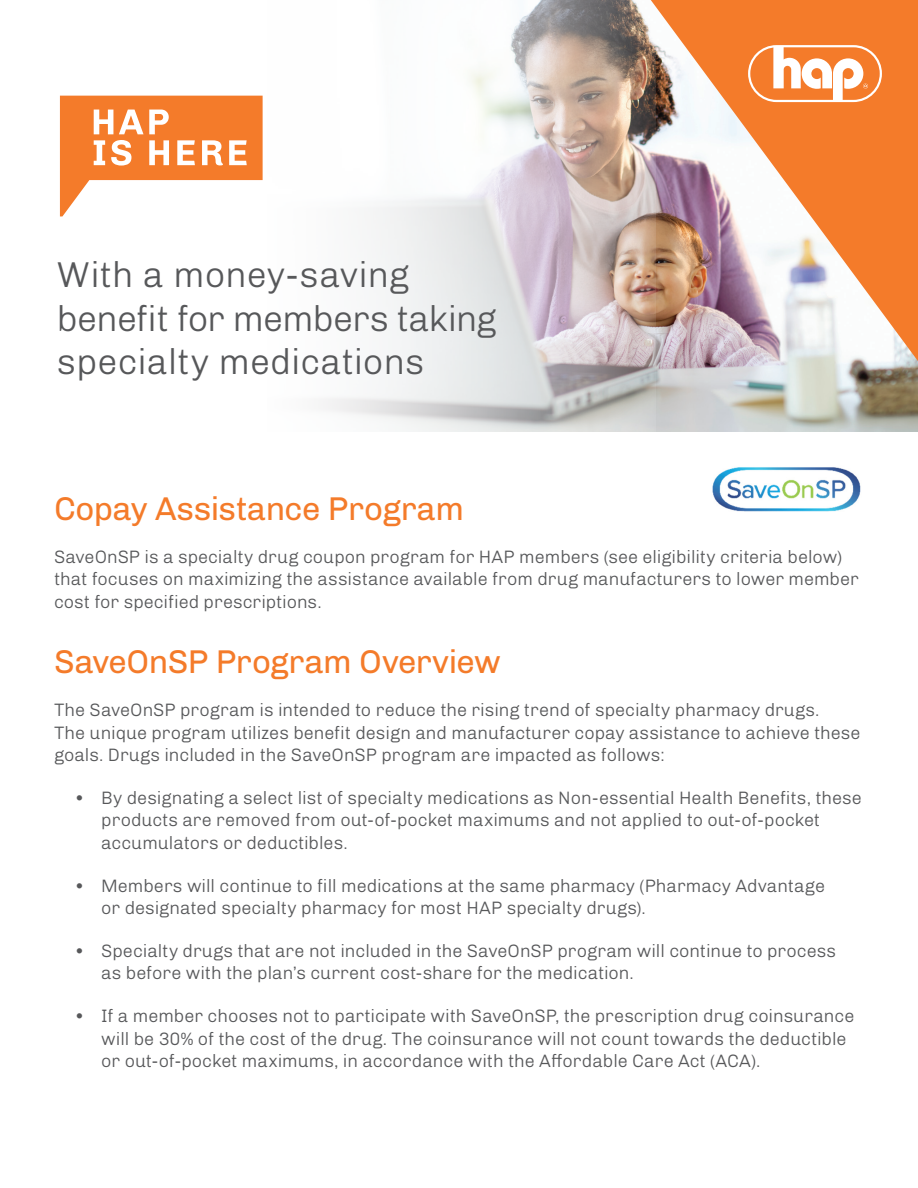
<style>
.page{position:relative;width:918px;height:1188px;background:#fff}
.page>*{position:absolute;margin:0;border:0;box-sizing:border-box;transform-origin:0 0}
.t1{font:300 36px/43.5px "Chivo";letter-spacing:-.005em;color:#57585a}
.t2{font:33px "Chivo";letter-spacing:-.015em;color:#f47b2a}
.t3{font:300 18px/22.5px "Chivo";color:#57585a}
</style>
<div class="page">
<img style="left:656px;top:361px;width:262px;height:71px">
<svg style="left:254px;top:0;width:402px;height:432px"></svg>
<svg style="left:651px;top:0;width:267px;height:361px"></svg>
<svg style="left:748px;top:45px;width:134px;height:57px"></svg>
<svg style="left:60px;top:96px;width:203px;height:120px"></svg>
<img style="left:712px;top:467px;width:149px;height:45px">
<p class="t1" style="left:57px;top:250px;width:441px">With a money-saving benefit for members taking specialty medications</p>
<p class="t2" style="left:54px;top:484px;width:412px">Copay Assistance Program</p>
<p class="t3" style="left:54px;top:544px;width:806px">SaveOnSP is a specialty drug coupon program for HAP members (see eligibility criteria below) that focuses on maximizing the assistance available from drug manufacturers to lower member cost for specified prescriptions.</p>
<p class="t2" style="left:54px;top:637px;width:448px">SaveOnSP Program Overview</p>
<p class="t3" style="left:54px;top:698px;width:808px">The SaveOnSP program is intended to reduce the rising trend of specialty pharmacy drugs.<br>The unique program utilizes benefit design and manufacturer copay assistance to achieve these goals. Drugs included in the SaveOnSP program are impacted as follows:</p>
<p class="t3" style="left:101px;top:785px;width:762px;text-indent:-27px">• By designating a select list of specialty medications as Non-essential Health Benefits, these products are removed from out-of-pocket maximums and not applied to out-of-pocket accumulators or deductibles.</p>
<p class="t3" style="left:101px;top:873px;width:725px;text-indent:-27px">• Members will continue to fill medications at the same pharmacy (Pharmacy Advantage or designated specialty pharmacy for most HAP specialty drugs).</p>
<p class="t3" style="left:101px;top:938px;width:736px;text-indent:-27px">• Specialty drugs that are not included in the SaveOnSP program will continue to process as before with the plan’s current cost-share for the medication.</p>
<p class="t3" style="left:101px;top:1004px;width:755px;text-indent:-27px">• If a member chooses not to participate with SaveOnSP, the prescription drug coinsurance will be 30% of the cost of the drug. The coinsurance will not count towards the deductible or out-of-pocket maximums, in accordance with the Affordable Care Act (ACA).</p>
</div>
